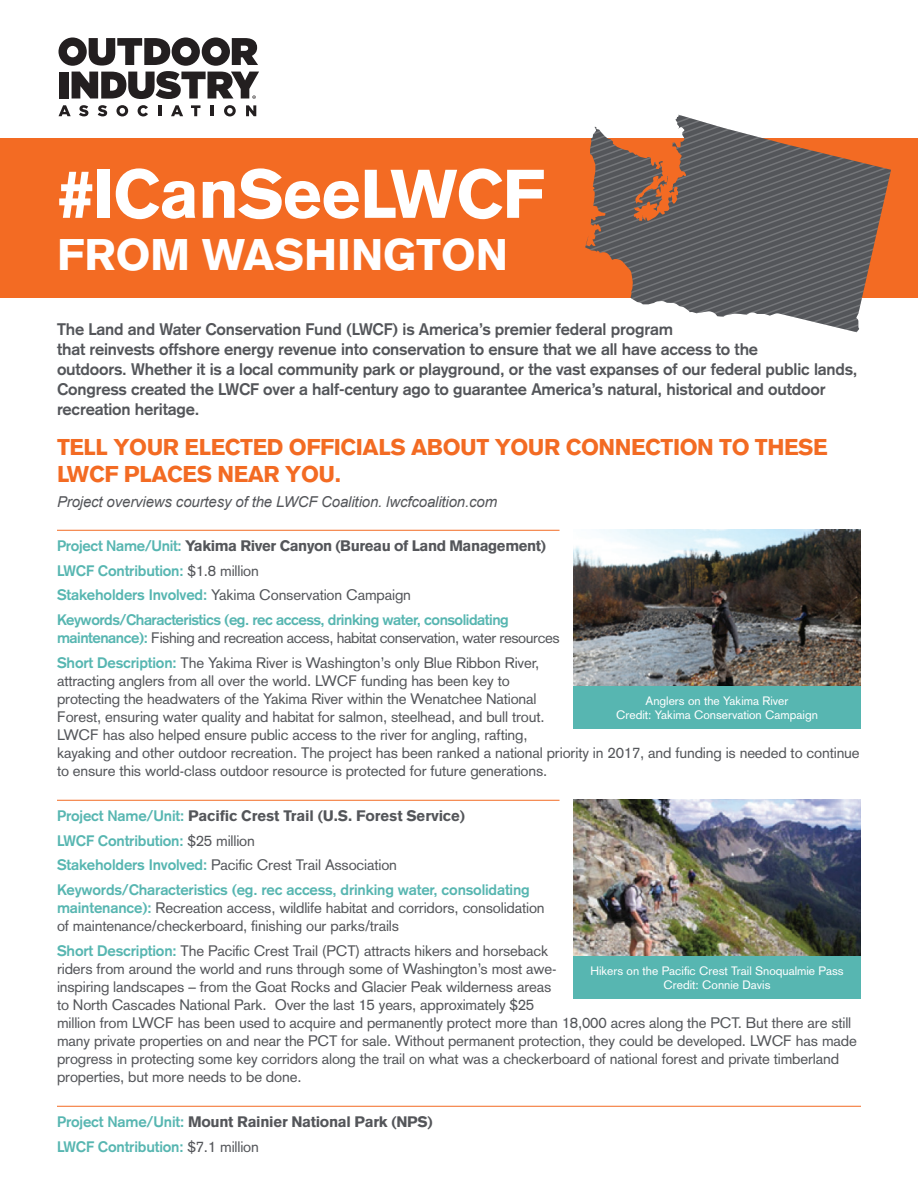
<style>
.page{position:relative;width:918px;height:1188px;background:#fff}
.page>*{position:absolute;margin:0;border:0;box-sizing:border-box;transform-origin:0 0}
.t1{font:900 67.5px "Akzidenz Grotesk";letter-spacing:-.02em;color:#fff}
.t2{font:900 43.5px "Akzidenz Grotesk";color:#fff}
.t3{font:900 22.5px/27px "Akzidenz Grotesk";letter-spacing:-.02em;color:#f36b23}
.t4{font:700 16.5px/19.8px "Akzidenz Grotesk";letter-spacing:-.01em;color:#54565a}
.t5{font:15px/18px "Akzidenz Grotesk";letter-spacing:-.01em;color:#54565a}
.t6{font:700 15px/24.8px "Akzidenz Grotesk";letter-spacing:-.01em;color:#57b6b1}
.t7{font:700 15px/24.8px "Akzidenz Grotesk";letter-spacing:-.03em;color:#57b6b1}
.t8{font:15px/24.8px "Akzidenz Grotesk";letter-spacing:-.03em;color:#54565a}
.t9{font:italic 15px "Arial";letter-spacing:-.01em;color:#54565a}
.t10{font:12px/13.5px "Akzidenz Grotesk";color:#fff;text-align:center}
.s1{font-weight:900;color:#54565a}
.s2{font-weight:400;color:#54565a}
.s3{font-weight:700;color:#57b6b1}
</style>
<div class="page">
<div style="left:0;top:138px;width:918px;height:160px;background:#f36b23"></div>
<svg style="left:59px;top:105px;width:12px;height:11px"></svg>
<svg style="left:79px;top:105px;width:9px;height:11px"></svg>
<svg style="left:98px;top:105px;width:9px;height:11px"></svg>
<svg style="left:116px;top:105px;width:12px;height:11px"></svg>
<svg style="left:138px;top:105px;width:10px;height:11px"></svg>
<svg style="left:158px;top:105px;width:3px;height:11px"></svg>
<svg style="left:171px;top:105px;width:12px;height:11px"></svg>
<svg style="left:191px;top:105px;width:9px;height:11px"></svg>
<svg style="left:211px;top:105px;width:3px;height:11px"></svg>
<svg style="left:224px;top:105px;width:12px;height:11px"></svg>
<svg style="left:246px;top:105px;width:10px;height:11px"></svg>
<svg style="left:58px;top:38px;width:201px;height:61px"></svg>
<hr style="left:57px;top:530px;width:503px;height:1px;background:#f36b23">
<hr style="left:57px;top:800px;width:503px;height:1px;background:#f36b23">
<hr style="left:57px;top:1106px;width:804px;height:1px;background:#f36b23">
<img style="left:573px;top:530px;width:288px;height:156px">
<div style="left:573px;top:686px;width:288px;height:43px;background:#57b6b1"></div>
<img style="left:573px;top:799px;width:288px;height:157px">
<div style="left:573px;top:956px;width:288px;height:43px;background:#57b6b1"></div>
<svg style="left:585px;top:117px;width:306px;height:215px"></svg>
<svg style="left:594px;top:115px;width:92px;height:106px"></svg>
<h1 class="t1" style="left:57px;top:153px;width:489px">#ICanSeeLWCF</h1>
<h2 class="t2" style="left:57px;top:228px;width:453px">FROM WASHINGTON</h2>
<p class="t4" style="left:57px;top:320px;width:802px">The Land and Water Conservation Fund (LWCF) is America’s premier federal program<br>that reinvests offshore energy revenue into conservation to ensure that we all have access to the<br>outdoors. Whether it is a local community park or playground, or the vast expanses of our federal public lands, Congress created the LWCF over a half-century ago to guarantee America’s natural, historical and outdoor recreation heritage.</p>
<h3 class="t3" style="left:57px;top:433px;width:772px">TELL YOUR ELECTED OFFICIALS ABOUT YOUR CONNECTION TO THESE<br>LWCF PLACES NEAR YOU.</h3>
<p class="t9" style="left:57px;top:492px;width:442px">Project overviews courtesy of the LWCF Coalition. lwcfcoalition.com</p>
<p class="t7" style="left:57px;top:533px;width:491px">Project Name/Unit: <span class="s1">Yakima River Canyon (Bureau of Land Management)<br></span>LWCF Contribution: <span class="s2">$1.8 million<br></span>Stakeholders Involved: <span class="s2">Yakima Conservation Campaign </span>Keywords/Characteristics (eg. rec access, drinking water, consolidating</p>
<p class="t8" style="left:57px;top:625px;width:504px"><span class="s3">maintenance):</span> Fishing and recreation access, habitat conservation, water resources<br><span class="s3">Short Description:</span> The Yakima River is Washington’s only Blue Ribbon River,</p>
<p class="t5" style="left:57px;top:672px;width:804px">attracting anglers from all over the world. LWCF funding has been key to<br>protecting the headwaters of the Yakima River within the Wenatchee National<br>Forest, ensuring water quality and habitat for salmon, steelhead, and bull trout.<br>LWCF has also helped ensure public access to the river for angling, rafting,<br>kayaking and other outdoor recreation. The project has been ranked a national priority in 2017, and funding is needed to continue to ensure this world-class outdoor resource is protected for future generations.</p>
<p class="t6" style="left:57px;top:803px;width:474px">Project Name/Unit: <span class="s1">Pacific Crest Trail (U.S. Forest Service)<br></span>LWCF Contribution: <span class="s2">$25 million<br></span>Stakeholders Involved: <span class="s2">Pacific Crest Trail Association </span>Keywords/Characteristics (eg. rec access, drinking water, consolidating</p>
<p class="t5" style="left:57px;top:899px;width:489px"><span class="s3">maintenance):</span> Recreation access, wildlife habitat and corridors, consolidation of maintenance/checkerboard, finishing our parks/trails</p>
<p class="t5" style="left:57px;top:942px;width:801px"><span class="s3">Short Description:</span> The Pacific Crest Trail (PCT) attracts hikers and horseback<br>riders from around the world and runs through some of Washington’s most awe-<br>inspiring landscapes – from the Goat Rocks and Glacier Peak wilderness areas<br>to North Cascades National Park. Over the last 15 years, approximately $25<br>million from LWCF has been used to acquire and permanently protect more than 18,000 acres along the PCT. But there are still many private properties on and near the PCT for sale. Without permanent protection, they could be developed. LWCF has made progress in protecting some key corridors along the trail on what was a checkerboard of national forest and private timberland properties, but more needs to be done.</p>
<p class="t6" style="left:57px;top:1109px;width:377px">Project Name/Unit: <span class="s1">Mount Rainier National Park (NPS)<br></span>LWCF Contribution: <span class="s2">$7.1 million</span></p>
<p class="t10" style="left:616px;top:694px;width:203px">Anglers on the Yakima River<br>Credit: Yakima Conservation Campaign</p>
<p class="t10" style="left:590px;top:964px;width:255px">Hikers on the Pacific Crest Trail Snoqualmie Pass<br>Credit: Connie Davis</p>
</div>
